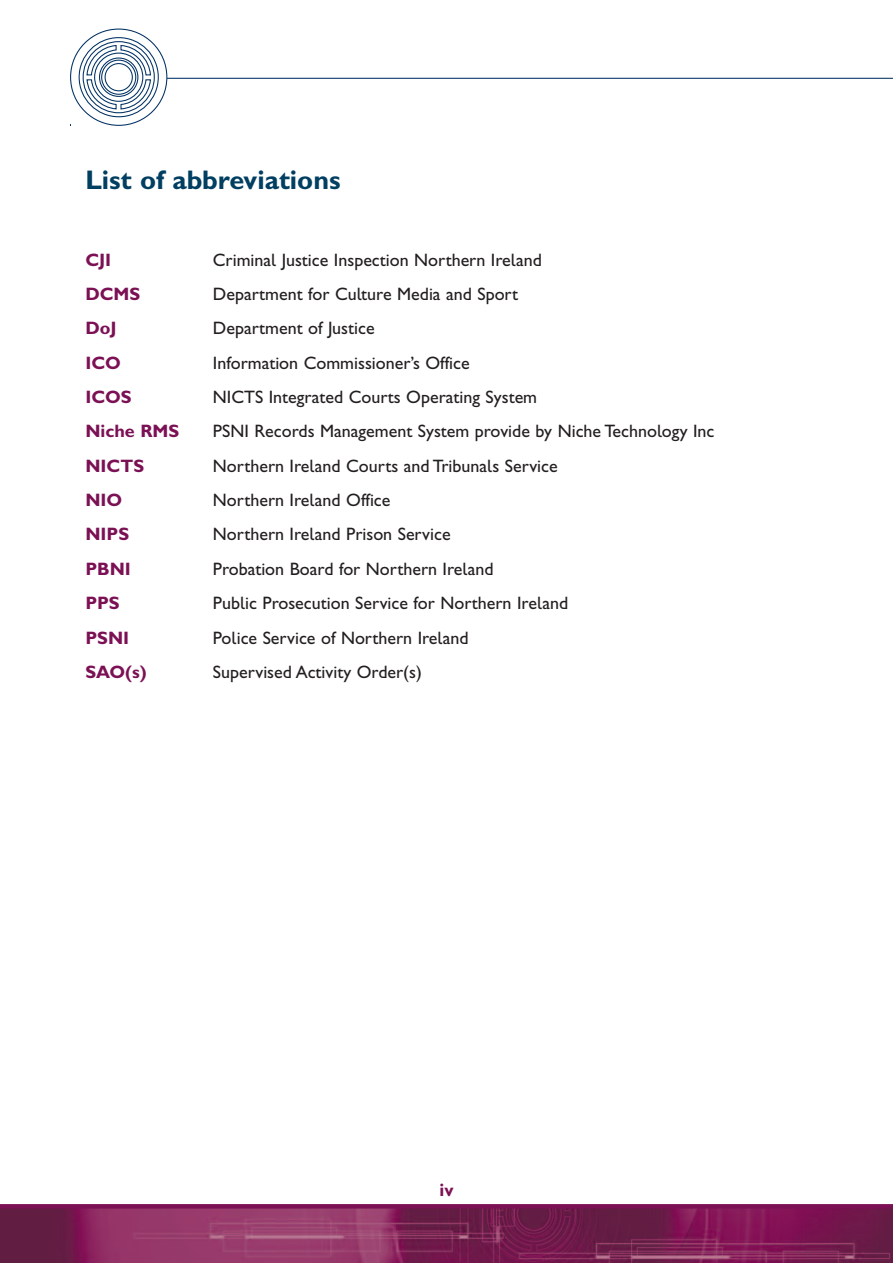
<style>
.page{position:relative;width:893px;height:1263px;background:#fff}
.page>*{position:absolute;margin:0;border:0;box-sizing:border-box;transform-origin:0 0}
.t1{font:27px "Gill Sans Hta Bold Plain";color:#003f61}
.t2{font:18px "Gill Sans Hta";color:#231f20}
.t3{font:18px "Gill Sans Hta Bold Plain";color:#7b1154}
</style>
<div class="page">
<img style="left:0;top:1208px;width:893px;height:55px">
<hr style="left:167px;top:78px;width:726px;height:1px;background:#003163">
<div style="left:83px;top:41px;width:72px;height:72px;border:1px solid #003163;border-radius:50%"></div>
<div style="left:79px;top:37px;width:80px;height:80px;border:1px solid #003163;border-radius:50%"></div>
<svg style="left:86px;top:44px;width:66px;height:66px"></svg>
<svg style="left:0;top:1204px;width:893px;height:4px;fill:#7b1154"></svg>
<h1 class="t1" style="left:85px;top:170px;width:257px">List of abbreviations</h1>
<p class="t3" style="left:85px;top:253px;width:27px">CJI</p>
<p class="t2" style="left:213px;top:253px;width:331px">Criminal Justice Inspection Northern Ireland</p>
<p class="t3" style="left:85px;top:288px;width:57px">DCMS</p>
<p class="t2" style="left:213px;top:288px;width:307px">Department for Culture Media and Sport</p>
<p class="t3" style="left:85px;top:322px;width:33px">DoJ</p>
<p class="t2" style="left:213px;top:322px;width:163px">Department of Justice</p>
<p class="t3" style="left:85px;top:356px;width:37px">ICO</p>
<p class="t2" style="left:213px;top:356px;width:258px">Information Commissioner’s Office</p>
<p class="t3" style="left:85px;top:391px;width:48px">ICOS</p>
<p class="t2" style="left:213px;top:391px;width:326px">NICTS Integrated Courts Operating System</p>
<p class="t3" style="left:85px;top:425px;width:95px">Niche RMS</p>
<p class="t2" style="left:213px;top:425px;width:503px">PSNI Records Management System provide by Niche Technology Inc</p>
<p class="t3" style="left:85px;top:459px;width:60px">NICTS</p>
<p class="t2" style="left:213px;top:459px;width:346px">Northern Ireland Courts and Tribunals Service</p>
<p class="t3" style="left:85px;top:494px;width:38px">NIO</p>
<p class="t2" style="left:213px;top:494px;width:179px">Northern Ireland Office</p>
<p class="t3" style="left:85px;top:528px;width:45px">NIPS</p>
<p class="t2" style="left:213px;top:528px;width:239px">Northern Ireland Prison Service</p>
<p class="t3" style="left:85px;top:562px;width:47px">PBNI</p>
<p class="t2" style="left:213px;top:562px;width:282px">Probation Board for Northern Ireland</p>
<p class="t3" style="left:85px;top:597px;width:36px">PPS</p>
<p class="t2" style="left:213px;top:597px;width:357px">Public Prosecution Service for Northern Ireland</p>
<p class="t3" style="left:85px;top:631px;width:45px">PSNI</p>
<p class="t2" style="left:213px;top:631px;width:257px">Police Service of Northern Ireland</p>
<p class="t3" style="left:85px;top:666px;width:63px">SAO(s)</p>
<p class="t2" style="left:213px;top:666px;width:210px">Supervised Activity Order(s)</p>
<p class="t3" style="left:439px;top:1184px;width:16px">iv</p>
</div>
